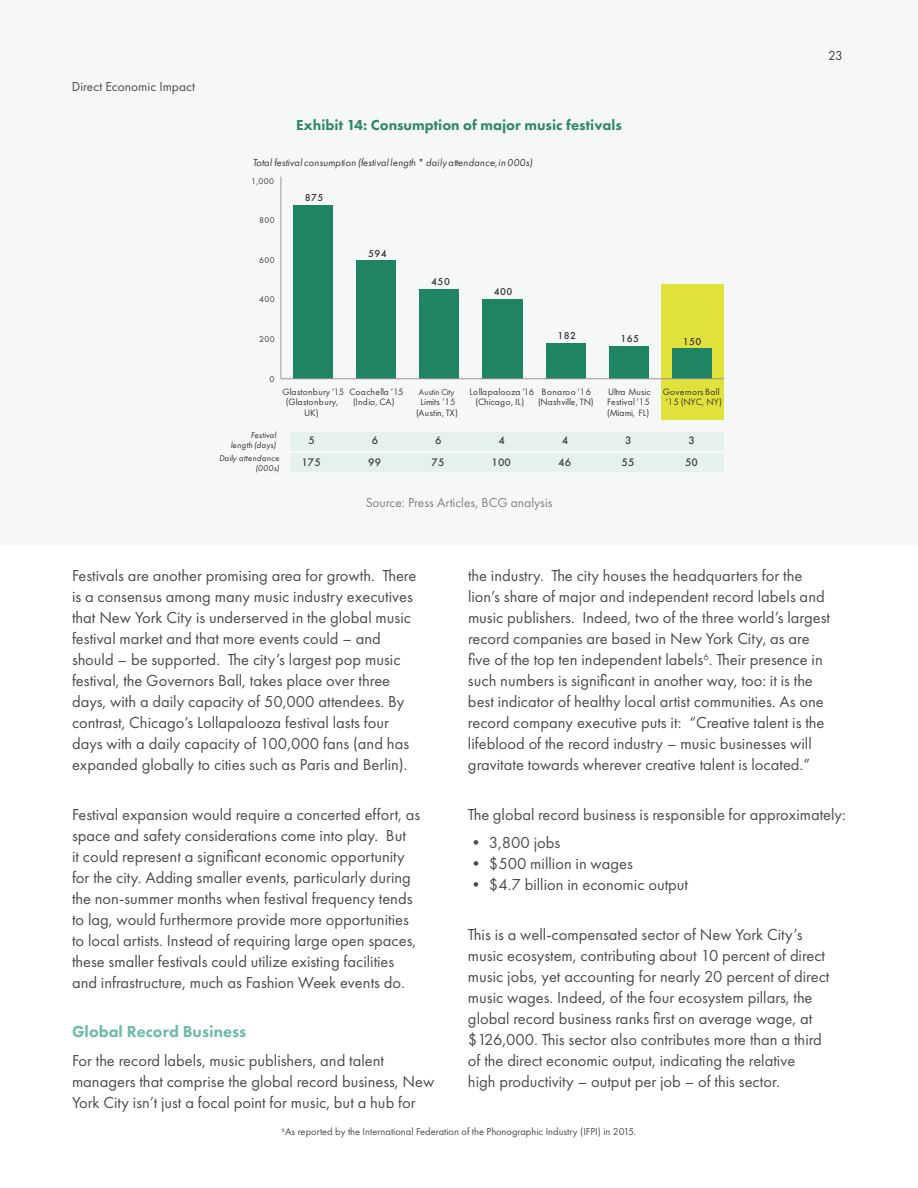
<style>
.page{position:relative;width:918px;height:1188px;background:#fff}
.page>*{position:absolute;margin:0;border:0;box-sizing:border-box;transform-origin:0 0}
.t1{font:16.5px/21px "Futura PT";color:#4d4d4f}
.t2{font:800 16.5px "Futura PT";color:#6ebca9}
.t3{font:800 15px "Futura PT";color:#308869}
.t4{font:13.5px "Futura PT";color:#4d4d4f}
.t5{font:13.5px "Futura PT";color:#292829}
.t6{font:500 11.25px "Futura PT";letter-spacing:.015em;color:#3f3f3f}
.t7{font:10.5px "Futura PT";color:#4d4d4f}
.t8{font:italic 10.35px "Futura PT";letter-spacing:.025em;color:#383838}
.t9{font:500 10.35px "Futura PT";letter-spacing:.045em;color:#333}
.t10{font:9.6px/10.4px "Futura PT";color:#383838;text-align:center}
.t11{font:9.6px/10.4px "Futura PT";letter-spacing:.02em;color:#383838;text-align:center}
.t12{font:9.6px/10.4px "Futura PT";letter-spacing:.045em;color:#383838;text-align:center}
.t13{font:9.6px/10.4px "Futura PT";letter-spacing:.035em;color:#383838}
.t14{font:9.6px/10.4px "Futura PT";letter-spacing:-.02em;color:#383838;text-align:center}
.t15{font:italic 8.7px/10.4px "Futura PT";letter-spacing:.045em;color:#333;text-align:right}
.t16{font:italic 8.7px/10.4px "Futura PT";letter-spacing:.02em;color:#2d2d2d;text-align:right}
.t17{font:8.7px "Futura PT";letter-spacing:.045em;color:#383838}
.t18{font:8.7px "Futura PT";letter-spacing:-.01em;color:#383838}
</style>
<div class="page">
<div style="left:0;top:0;width:918px;height:546px;background:#f6f8f8"></div>
<div style="left:290px;top:432px;width:433px;height:18px;background:#e5f1ef"></div>
<div style="left:290px;top:454px;width:433px;height:18px;background:#e5f1ef"></div>
<div style="left:661px;top:284px;width:63px;height:136px;background:#e1e13c"></div>
<div style="left:293px;top:205px;width:40px;height:173px;background:#1e8463"></div>
<div style="left:356px;top:260px;width:40px;height:118px;background:#1e8463"></div>
<div style="left:419px;top:289px;width:40px;height:89px;background:#1e8463"></div>
<div style="left:483px;top:299px;width:40px;height:79px;background:#1e8463"></div>
<div style="left:546px;top:343px;width:40px;height:35px;background:#1e8463"></div>
<div style="left:609px;top:346px;width:40px;height:32px;background:#1e8463"></div>
<div style="left:673px;top:348px;width:39px;height:30px;background:#1e8463"></div>
<hr style="left:281px;top:177px;width:1px;height:202px;background:#949698">
<hr style="left:281px;top:378px;width:443px;height:1px;background:#949698">
<p class="t4" style="left:72px;top:79px;width:125px">Direct Economic Impact</p>
<p class="t3" style="left:296px;top:116px;width:327px">Exhibit 14: Consumption of major music festivals</p>
<p class="t8" style="left:253px;top:156px;width:281px">Total festival consumption (festival length * dailyattendance,in 000s)</p>
<p class="t17" style="left:251px;top:175px;width:25px">1,000</p>
<p class="t17" style="left:259px;top:215px;width:17px">800</p>
<p class="t17" style="left:259px;top:255px;width:17px">600</p>
<p class="t17" style="left:259px;top:294px;width:17px">400</p>
<p class="t9" style="left:305px;top:192px;width:20px">875</p>
<p class="t9" style="left:368px;top:247px;width:20px">594</p>
<p class="t9" style="left:431px;top:276px;width:20px">450</p>
<p class="t9" style="left:494px;top:285px;width:20px">400</p>
<p class="t17" style="left:259px;top:334px;width:17px">200</p>
<p class="t17" style="left:270px;top:373px;width:6px">0</p>
<p class="t9" style="left:557px;top:329px;width:20px">182</p>
<p class="t9" style="left:621px;top:332px;width:20px">165</p>
<p class="t14" style="left:350px;top:386px;width:56px">Coachella ’15 (Indio, CA)</p>
<p class="t12" style="left:469px;top:386px;width:66px">Lollapalooza ’16 (Chicago, IL)</p>
<p class="t11" style="left:282px;top:386px;width:63px">Glastonbury ’15 (Glastonbury,<br>UK)</p>
<p class="t10" style="left:538px;top:386px;width:57px">Bonaroo ’16 (Nashville, TN)</p>
<p class="t10" style="left:607px;top:386px;width:45px;text-align:justify">Ultra Music Festival ’15 (Miami, FL)</p>
<p class="t18" style="left:419px;top:387px;width:37px">Austin City</p>
<p class="t10" style="left:416px;top:397px;width:43px">Limits ’15 (Austin, TX)</p>
<p class="t9" style="left:683px;top:335px;width:20px">150</p>
<p class="t13" style="left:663px;top:386px;width:61px">Governors Ball ’15 (NYC, NY)</p>
<p class="t16" style="left:231px;top:430px;width:47px">Festival length (days)</p>
<p class="t15" style="left:219px;top:453px;width:62px">Daily attendance (000s)</p>
<p class="t6" style="left:309px;top:433px;width:8px">5</p>
<p class="t6" style="left:372px;top:433px;width:8px">6</p>
<p class="t6" style="left:435px;top:433px;width:8px">6</p>
<p class="t6" style="left:499px;top:433px;width:8px">4</p>
<p class="t6" style="left:562px;top:433px;width:8px">4</p>
<p class="t6" style="left:625px;top:433px;width:8px">3</p>
<p class="t6" style="left:689px;top:433px;width:8px">3</p>
<p class="t6" style="left:301px;top:455px;width:21px">175</p>
<p class="t6" style="left:368px;top:455px;width:14px">99</p>
<p class="t6" style="left:432px;top:455px;width:14px">75</p>
<p class="t6" style="left:491px;top:455px;width:21px">100</p>
<p class="t6" style="left:558px;top:455px;width:14px">46</p>
<p class="t6" style="left:622px;top:455px;width:14px">55</p>
<p class="t6" style="left:685px;top:455px;width:14px">50</p>
<p class="t4" style="left:365px;top:494px;width:189px">Source: Press Articles, BCG analysis</p>
<p class="t5" style="left:828px;top:48px;width:16px">23</p>
<p class="t1" style="left:72px;top:565px;width:346px">Festivals are another promising area for growth. There is a consensus among many music industry executives that New York City is underserved in the global music festival market and that more events could – and should – be supported. The city’s largest pop music festival, the Governors Ball, takes place over three days, with a daily capacity of 50,000 attendees. By contrast, Chicago’s Lollapalooza festival lasts four days with a daily capacity of 100,000 fans (and has expanded globally to cities such as Paris and Berlin).</p>
<p class="t1" style="left:72px;top:803px;width:350px">Festival expansion would require a concerted effort, as space and safety considerations come into play. But<br>it could represent a significant economic opportunity for the city. Adding smaller events, particularly during the non-summer months when festival frequency tends to lag, would furthermore provide more opportunities to local artists. Instead of requiring large open spaces, these smaller festivals could utilize existing facilities and infrastructure, much as Fashion Week events do.</p>
<p class="t2" style="left:72px;top:1021px;width:176px">Global Record Business</p>
<p class="t1" style="left:72px;top:1049px;width:364px">For the record labels, music publishers, and talent managers that comprise the global record business, New<br>York City isn’t just a focal point for music, but a hub for</p>
<p class="t1" style="left:468px;top:565px;width:364px">the industry. The city houses the headquarters for the lion’s share of major and independent record labels and music publishers. Indeed, two of the three world’s largest record companies are based in New York City, as are five of the top ten independent labels<sup>6</sup>. Their presence in such numbers is significant in another way, too: it is the best indicator of healthy local artist communities. As one record company executive puts it: “Creative talent is the lifeblood of the record industry – music businesses will gravitate towards wherever creative talent is located.”</p>
<p class="t1" style="left:468px;top:803px;width:380px">The global record business is responsible for approximately:</p>
<p class="t1" style="left:468px;top:832px;width:94px">• 3,800 jobs</p>
<p class="t1" style="left:468px;top:853px;width:166px">• $500 million in wages</p>
<p class="t1" style="left:468px;top:874px;width:222px">• $4.7 billion in economic output</p>
<p class="t1" style="left:468px;top:923px;width:363px">This is a well-compensated sector of New York City’s music ecosystem, contributing about 10 percent of direct music jobs, yet accounting for nearly 20 percent of direct music wages. Indeed, of the four ecosystem pillars, the global record business ranks first on average wage, at $126,000. This sector also contributes more than a third of the direct economic output, indicating the relative<br>high productivity – output per job – of this sector.</p>
<p class="t7" style="left:282px;top:1126px;width:356px"><sup>6</sup>As reported by the International Federation of the Phonographic Industry (IFPI) in 2015.</p>
</div>
